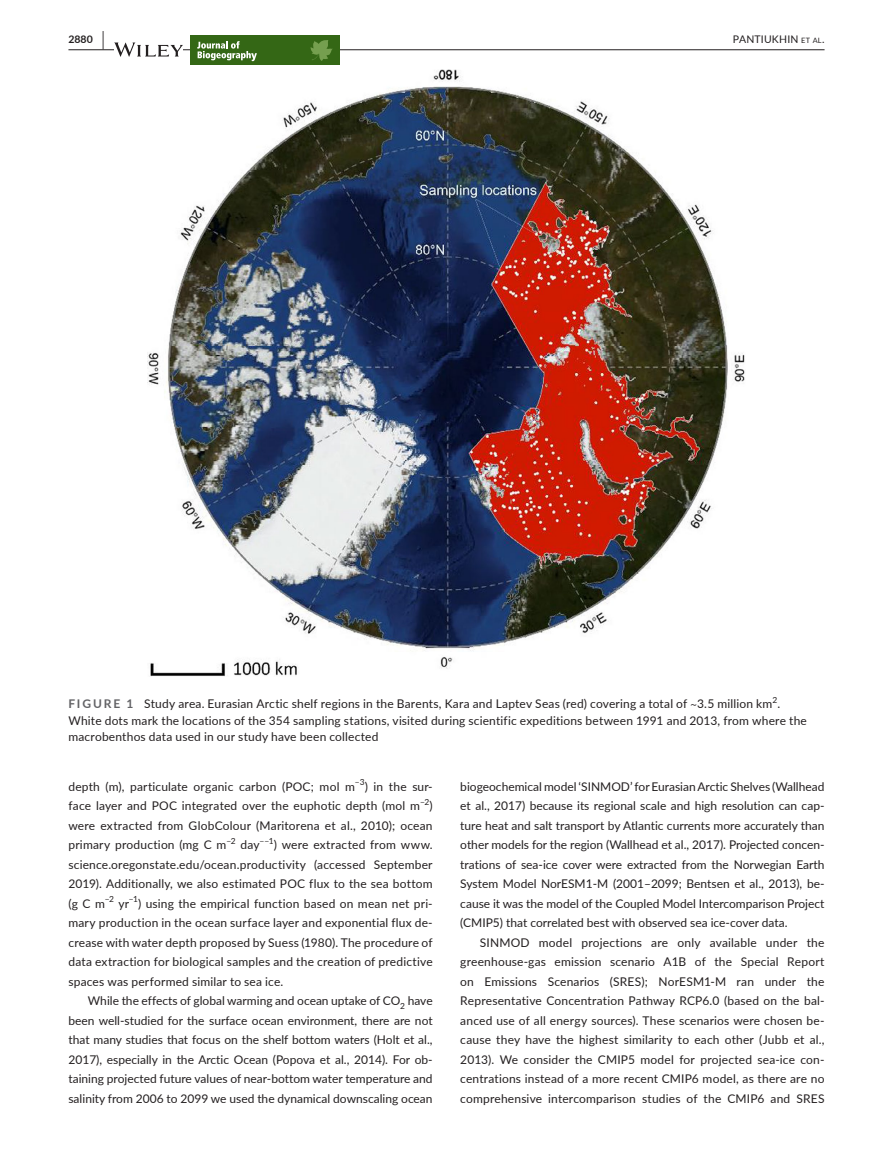
<style>
.page{position:relative;width:893px;height:1174px;background:#fff}
.page>*{position:absolute;margin:0;border:0;box-sizing:border-box;transform-origin:0 0}
.t1{font:12px/19.5px "Lato";letter-spacing:.015em;color:#231f20;text-align:justify}
.t2{font:10.5px "Lato";letter-spacing:.02em;color:#231f20}
.t3{font:700 10.5px "Lato";color:#231f20}
.t4{font:8.4px "Lato";color:#231f20}
.s1{font-size:19.5px}
.s2{font-size:7.35px}
.s3{font-weight:700;color:#636366}
.s4{font-family:"STIX"}
</style>
<div class="page">
<hr style="left:68px;top:49px;width:756px;height:1px;background:#231f20">
<svg style="left:114px;top:42px;width:69px;height:15px"></svg>
<div style="left:305px;top:35px;width:34px;height:30px;background:#346715"></div>
<div style="left:191px;top:35px;width:114px;height:30px;background:#346715"></div>
<svg style="left:311px;top:40px;width:21px;height:21px"></svg>
<svg style="left:197px;top:41px;width:60px;height:20px"></svg>
<img style="left:147px;top:69px;width:598px;height:607px">
<p class="t3" style="left:68px;top:31px;width:37px">2880 <span class="s1">|</span></p>
<p class="t2" style="left:733px;top:31px;width:93px">PANTIUKHIN <span class="s2">et al</span>.</p>
<p class="t4" style="left:772px;top:693px;width:6px">2</p>
<p class="t1" style="left:68px;top:711px;width:740px;line-height:16.5px">White dots mark the locations of the 354 sampling stations, visited during scientific expeditions between 1991 and 2013, from where the macrobenthos data used in our study have been collected</p>
<p class="t1" style="left:68px;top:693px;width:713px"><span class="s3">FIGURE 1</span> Study area. Eurasian Arctic shelf regions in the Barents, Kara and Laptev Seas (red) covering a total of <span class="s4">~</span>3.5 million km .</p>
<p class="t1" style="left:68px;top:776px;width:288px">depth (m), particulate organic carbon (POC; mol m</p>
<p class="t4" style="left:355px;top:776px;width:11px">−3</p>
<p class="t1" style="left:68px;top:776px;width:366px;text-indent:296px">) in the sur&shy;face layer and POC integrated over the euphotic depth (mol m</p>
<p class="t4" style="left:420px;top:796px;width:11px">−2</p>
<p class="t1" style="left:68px;top:795px;width:366px;text-indent:361px">) were extracted from GlobColour (Maritorena et al., 2010); ocean primary production (mg C m</p>
<p class="t4" style="left:226px;top:835px;width:11px">−2</p>
<p class="t1" style="left:241px;top:834px;width:21px">day</p>
<p class="t4" style="left:260px;top:835px;width:16px">−−1</p>
<p class="t1" style="left:68px;top:834px;width:366px;text-indent:205px">) were extracted from www. science.oregonstate.edu/ocean.productivity (accessed September 2019). Additionally, we also estimated POC flux to the sea bottom (g C m</p>
<p class="t4" style="left:105px;top:893px;width:11px">−2</p>
<p class="t4" style="left:129px;top:893px;width:11px">−1</p>
<p class="t1" style="left:68px;top:893px;width:366px;text-indent:70px">) using the empirical function based on mean net pri&shy;mary production in the ocean surface layer and exponential flux de&shy;crease with water depth proposed by Suess (1980). The procedure of data extraction for biological samples and the creation of predictive spaces was performed similar to sea ice.</p>
<p class="t1" style="left:68px;top:990px;width:366px;text-indent:19px">While the effects of global warming and ocean uptake of CO<sub>2</sub> have been well-studied for the surface ocean environment, there are not that many studies that focus on the shelf bottom waters (Holt et al., 2017), especially in the Arctic Ocean (Popova et al., 2014). For ob&shy;taining projected future values of near-bottom water temperature and salinity from 2006 to 2099 we used the dynamical downscaling ocean</p>
<p class="t1" style="left:119px;top:893px;width:12px">yr</p>
<p class="t1" style="left:460px;top:776px;width:366px">biogeochemical model ‘SINMOD’ for Eurasian Arctic Shelves (Wallhead et al., 2017) because its regional scale and high resolution can cap&shy;ture heat and salt transport by Atlantic currents more accurately than other models for the region (Wallhead et al., 2017). Projected concen&shy;trations of sea-ice cover were extracted from the Norwegian Earth System Model NorESM1-M (2001–2099; Bentsen et al., 2013), be&shy;cause it was the model of the Coupled Model Intercomparison Project (CMIP5) that correlated best with observed sea ice-cover data.</p>
<p class="t1" style="left:460px;top:932px;width:366px;text-indent:20px">SINMOD model projections are only available under the greenhouse-gas emission scenario A1B of the Special Report on Emissions Scenarios (SRES); NorESM1-M ran under the Representative Concentration Pathway RCP6.0 (based on the bal&shy;anced use of all energy sources). These scenarios were chosen be&shy;cause they have the highest similarity to each other (Jubb et al., 2013). We consider the CMIP5 model for projected sea-ice con&shy;centrations instead of a more recent CMIP6 model, as there are no comprehensive intercomparison studies of the CMIP6 and SRES</p>
</div>
